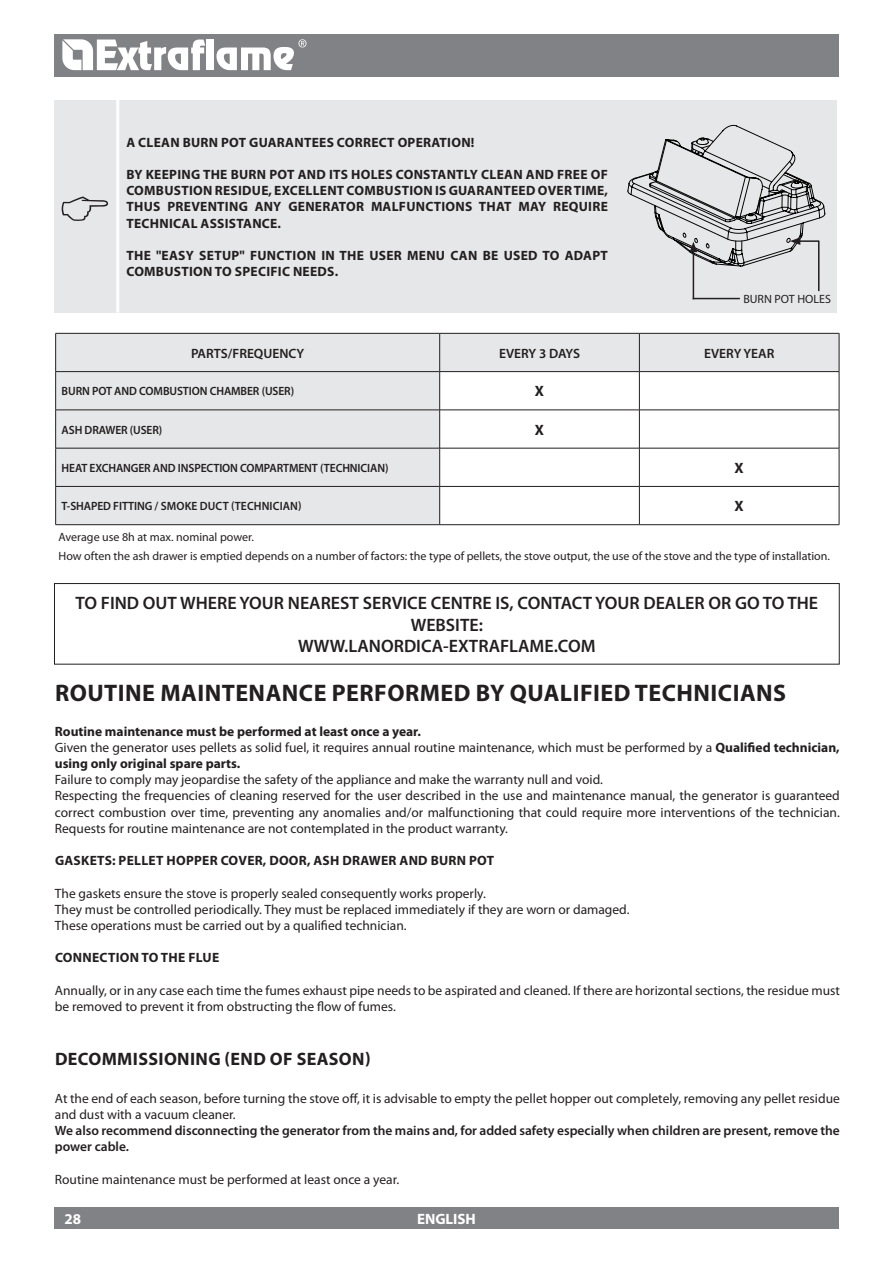
<style>
.page{position:relative;width:893px;height:1263px;background:#fff}
.page>*{position:absolute;margin:0;border:0;box-sizing:border-box;transform-origin:0 0}
.t1{font:700 24px "Myriad Pro";letter-spacing:.02em;color:#231f20}
.t2{font:600 18px/21.6px "Myriad Pro";color:#231f20;text-align:center}
.t3{font:700 18px "Myriad Pro";letter-spacing:.02em;color:#231f20}
.t4{font:700 15px "Myriad Pro";color:#fff}
.t5{font:700 15px "Myriad Pro";color:#231f20}
.t6{font:13.5px/16.2px "Myriad Pro";color:#231f20}
.t7{font:700 13.5px/16.2px "Myriad Pro";letter-spacing:.02em;color:#231f20;text-align:justify}
.t8{font:700 13.5px/16.2px "Myriad Pro";color:#231f20}
.t9{font:600 13.5px/16.2px "Myriad Pro";color:#231f20}
.t10{font:12px "Myriad Pro";color:#231f20}
.t11{font:600 12px "Myriad Pro";letter-spacing:-.01em;color:#231f20;scale:.96 1}
.t12{font:600 12px "Myriad Pro";letter-spacing:.01em;color:#231f20;scale:.96 1}
.s1{font-weight:400}
</style>
<div class="page">
<div style="left:54px;top:34px;width:785px;height:43px;background:#808285"></div>
<div style="left:54px;top:1208px;width:785px;height:21px;background:#808285"></div>
<svg style="left:62px;top:39px;width:143px;height:31px"></svg>
<div style="left:207px;top:40px;width:7px;height:30px;background:#fff"></div>
<svg style="left:216px;top:39px;width:90px;height:31px"></svg>
<div style="left:54px;top:100px;width:782px;height:213px;background:#e6e7e9"></div>
<hr style="left:116px;top:100px;width:3px;height:213px;background:#fff">
<hr style="left:693px;top:298px;width:47px;height:1px;background:#231f20">
<hr style="left:693px;top:250px;width:1px;height:49px;background:#231f20">
<svg style="left:628px;top:125px;width:197px;height:141px"></svg>
<hr style="left:818px;top:241px;width:1px;height:50px;background:#231f20">
<div style="left:54px;top:583px;width:785px;height:81px;border:1px solid #231f20"></div>
<svg style="left:56px;top:334px;width:783px;height:190px;fill:#e6e7e9"></svg>
<hr style="left:55px;top:333px;width:385px;height:1px;background:#231f20">
<hr style="left:55px;top:333px;width:1px;height:38px;background:#231f20">
<hr style="left:440px;top:333px;width:199px;height:1px;background:#231f20">
<hr style="left:439px;top:333px;width:1px;height:38px;background:#231f20">
<hr style="left:639px;top:333px;width:200px;height:1px;background:#231f20">
<hr style="left:639px;top:333px;width:1px;height:38px;background:#231f20">
<hr style="left:839px;top:333px;width:1px;height:38px;background:#231f20">
<hr style="left:55px;top:371px;width:385px;height:1px;background:#231f20">
<hr style="left:55px;top:372px;width:1px;height:38px;background:#231f20">
<hr style="left:440px;top:371px;width:199px;height:1px;background:#231f20">
<hr style="left:439px;top:372px;width:1px;height:38px;background:#231f20">
<hr style="left:639px;top:371px;width:200px;height:1px;background:#231f20">
<hr style="left:639px;top:372px;width:1px;height:38px;background:#231f20">
<hr style="left:839px;top:372px;width:1px;height:38px;background:#231f20">
<hr style="left:55px;top:410px;width:385px;height:1px;background:#231f20">
<hr style="left:55px;top:410px;width:1px;height:38px;background:#231f20">
<hr style="left:440px;top:410px;width:199px;height:1px;background:#231f20">
<hr style="left:439px;top:410px;width:1px;height:38px;background:#231f20">
<hr style="left:639px;top:410px;width:200px;height:1px;background:#231f20">
<hr style="left:639px;top:410px;width:1px;height:38px;background:#231f20">
<hr style="left:839px;top:410px;width:1px;height:38px;background:#231f20">
<hr style="left:55px;top:448px;width:385px;height:1px;background:#231f20">
<hr style="left:55px;top:448px;width:1px;height:38px;background:#231f20">
<hr style="left:440px;top:448px;width:199px;height:1px;background:#231f20">
<hr style="left:439px;top:448px;width:1px;height:38px;background:#231f20">
<hr style="left:639px;top:448px;width:200px;height:1px;background:#231f20">
<hr style="left:639px;top:448px;width:1px;height:38px;background:#231f20">
<hr style="left:839px;top:448px;width:1px;height:38px;background:#231f20">
<hr style="left:55px;top:486px;width:385px;height:1px;background:#231f20">
<hr style="left:55px;top:487px;width:1px;height:37px;background:#231f20">
<hr style="left:440px;top:486px;width:199px;height:1px;background:#231f20">
<hr style="left:439px;top:487px;width:1px;height:37px;background:#231f20">
<hr style="left:639px;top:486px;width:200px;height:1px;background:#231f20">
<hr style="left:639px;top:487px;width:1px;height:37px;background:#231f20">
<hr style="left:839px;top:487px;width:1px;height:37px;background:#231f20">
<hr style="left:55px;top:524px;width:385px;height:1px;background:#231f20">
<hr style="left:440px;top:524px;width:199px;height:1px;background:#231f20">
<hr style="left:639px;top:524px;width:200px;height:1px;background:#231f20">
<p class="t7" style="left:126px;top:133px;width:350px">A CLEAN BURN POT GUARANTEES CORRECT OPERATION!</p>
<p class="t7" style="left:126px;top:166px;width:483px">BY KEEPING THE BURN POT AND ITS HOLES CONSTANTLY CLEAN AND FREE OF COMBUSTION RESIDUE, EXCELLENT COMBUSTION IS GUARANTEED OVER TIME, THUS PREVENTING ANY GENERATOR MALFUNCTIONS THAT MAY REQUIRE TECHNICAL ASSISTANCE.</p>
<p class="t7" style="left:126px;top:247px;width:483px">THE "EASY SETUP" FUNCTION IN THE USER MENU CAN BE USED TO ADAPT<br>COMBUSTION TO SPECIFIC NEEDS.</p>
<p class="t10" style="left:743px;top:292px;width:89px">BURN POT HOLES</p>
<p class="t9" style="left:191px;top:345px;width:115px">PARTS/FREQUENCY</p>
<p class="t9" style="left:499px;top:345px;width:83px">EVERY 3 DAYS</p>
<p class="t9" style="left:704px;top:345px;width:72px">EVERY YEAR</p>
<p class="t11" style="left:62px;top:384px;width:244px">BURN POT AND COMBUSTION CHAMBER (USER)</p>
<p class="t5" style="left:535px;top:381px;width:10px">X</p>
<p class="t11" style="left:62px;top:422px;width:106px">ASH DRAWER (USER)</p>
<p class="t5" style="left:535px;top:420px;width:10px">X</p>
<p class="t11" style="left:62px;top:460px;width:342px">HEAT EXCHANGER AND INSPECTION COMPARTMENT (TECHNICIAN)</p>
<p class="t5" style="left:735px;top:458px;width:10px">X</p>
<p class="t11" style="left:62px;top:498px;width:113px">T-SHAPED FITTING / smo</p>
<p class="t11" style="left:185px;top:498px;width:25px">ke duct</p>
<p class="t12" style="left:231px;top:498px;width:75px">(TECHNICIAN)</p>
<p class="t5" style="left:735px;top:496px;width:10px">X</p>
<p class="t10" style="left:59px;top:530px;width:197px">Average use 8h at max. nominal power.</p>
<p class="t10" style="left:59px;top:549px;width:773px">How often the ash drawer is emptied depends on a number of factors: the type of pellets, the stove output, the use of the stove and the type of installation.</p>
<h2 class="t2" style="left:75px;top:592px;width:744px">TO FIND OUT WHERE YOUR NEAREST SERVICE CENTRE IS, CONTACT YOUR DEALER OR GO TO THE<br>WEBSITE:<br>WWW.LANORDICA-EXTRAFLAME.COM</h2>
<h1 class="t1" style="left:55px;top:677px;width:733px">ROUTINE MAINTENANCE PERFORMED BY QUALIFIED TECHNICIANS</h1>
<p class="t8" style="left:55px;top:722px;width:786px">ROUTINE MAINTENANCE MUST BE PERFORMED AT LEAST ONCE A YEAR.<br><span class="s1">Given the generator uses pellets as solid fuel, it requires annual routine maintenance, which must be performed by a</span> QUALIFIED TECHNICIAN,<br>USING ONLY ORIGINAL SPARE PARTS.</p>
<p class="t6" style="left:55px;top:771px;width:786px">Failure to comply may jeopardise the safety of the appliance and make the warranty null and void.<br>Respecting the frequencies of cleaning reserved for the user described in the use and maintenance manual, the generator is guaranteed correct combustion over time, preventing any anomalies and/or malfunctioning that could require more interventions of the technician.<br>Requests for routine maintenance are not contemplated in the product warranty.</p>
<p class="t7" style="left:55px;top:852px;width:10px">GASKETS</p>
<p class="t7" style="left:112px;top:852px;width:168px">: PELLET HOPPER COVER, DOOR</p>
<p class="t7" style="left:307px;top:852px;width:16px">, ASH</p>
<p class="t7" style="left:342px;top:852px;width:10px">DRAWER</p>
<p class="t7" style="left:400px;top:852px;width:11px">AND</p>
<p class="t7" style="left:431px;top:852px;width:10px">BURN</p>
<p class="t7" style="left:469px;top:852px;width:18px">POT</p>
<p class="t6" style="left:55px;top:885px;width:576px">The gaskets ensure the stove is properly sealed consequently works properly.<br>They must be controlled periodically. They must be replaced immediately if they are worn or damaged.<br>These operations must be carried out by a qualified technician.</p>
<p class="t7" style="left:55px;top:949px;width:166px">CONNECTION TO THE FLUE</p>
<p class="t6" style="left:55px;top:982px;width:786px">Annually, or in any case each time the fumes exhaust pipe needs to be aspirated and cleaned. If there are horizontal sections, the residue must be removed to prevent it from obstructing the flow of fumes.</p>
<h2 class="t3" style="left:55px;top:1047px;width:317px">DECOMMISSIONING (END OF SEASON)</h2>
<p class="t6" style="left:55px;top:1090px;width:786px">At the end of each season, before turning the stove off, it is advisable to empty the pellet hopper out completely, removing any pellet residue and dust with a vacuum cleaner.</p>
<p class="t9" style="left:55px;top:1122px;width:786px">We also recommend disconnecting the generator from the mains and, for added safety especially when children are present, remove the power cable.</p>
<p class="t6" style="left:55px;top:1171px;width:346px">Routine maintenance must be performed at least once a year.</p>
<p class="t4" style="left:65px;top:1209px;width:18px">28</p>
<p class="t4" style="left:417px;top:1209px;width:60px">ENGLISH</p>
</div>
